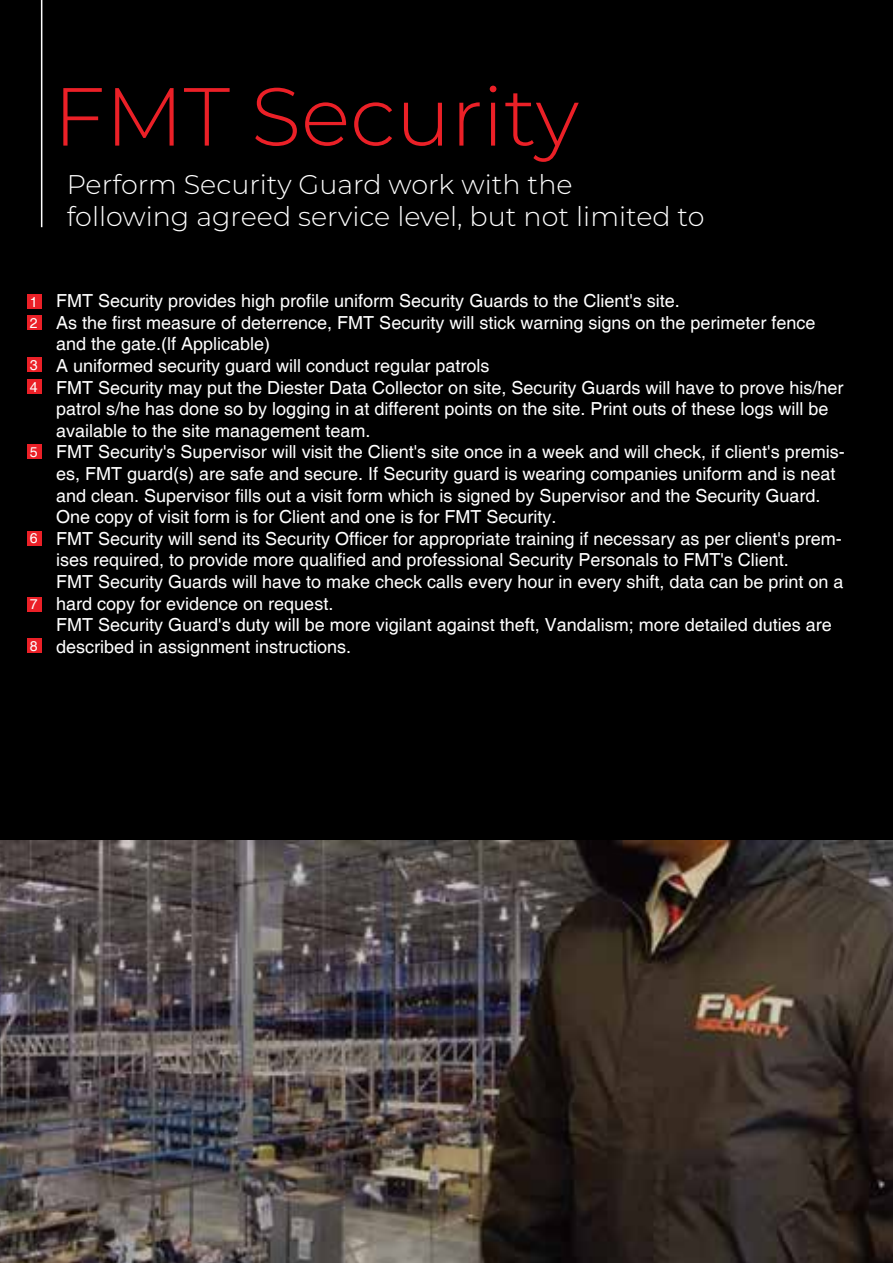
<style>
.page{position:relative;width:893px;height:1263px;background:#000}
.page>*{position:absolute;margin:0;border:0;box-sizing:border-box;transform-origin:0 0}
.t1{font:300 82.2px "Montserrat";color:#eb2027}
.t2{font:300 27px/32.4px "Montserrat";color:#fff}
.t3{font:18px/21.6px "Helvetica";color:#fff}
.t4{font:14.1px/21px "Helvetica";color:#fdfefe}
</style>
<div class="page">
<div style="left:27px;top:294px;width:15px;height:15px;background:#eb2027"></div>
<div style="left:27px;top:315px;width:15px;height:15px;background:#eb2027"></div>
<div style="left:27px;top:357px;width:15px;height:15px;background:#eb2027"></div>
<div style="left:27px;top:379px;width:15px;height:15px;background:#eb2027"></div>
<div style="left:27px;top:444px;width:15px;height:15px;background:#eb2027"></div>
<div style="left:27px;top:531px;width:15px;height:15px;background:#eb2027"></div>
<div style="left:27px;top:597px;width:15px;height:14px;background:#eb2027"></div>
<div style="left:27px;top:638px;width:15px;height:15px;background:#eb2027"></div>
<hr style="left:41px;top:0;width:1px;height:227px;background:#fff">
<img style="left:0;top:841px;width:893px;height:422px">
<h1 class="t1" style="left:53px;top:61px;width:527px">FMT Security</h1>
<h2 class="t2" style="left:67px;top:167px;width:639px">Perform Security Guard work with the<br>following agreed service level, but not limited to</h2>
<p class="t4" style="left:30px;top:292px;width:9px">1<br>2</p>
<p class="t4" style="left:30px;top:355px;width:9px;line-height:21.8px">3<br>4</p>
<p class="t4" style="left:30px;top:442px;width:9px">5</p>
<p class="t4" style="left:30px;top:528px;width:9px">6</p>
<p class="t4" style="left:30px;top:594px;width:9px">7</p>
<p class="t4" style="left:30px;top:636px;width:9px">8</p>
<p class="t3" style="left:56px;top:291px;width:790px">FMT Security provides high profile uniform Security Guards to the Client's site.<br>As the first measure of deterrence, FMT Security will stick warning signs on the perimeter fence and the gate.(lf Applicable)<br>A uniformed security guard will conduct regular patrols<br>FMT Security may put the Diester Data Collector on site, Security Guards will have to prove his/her patrol s/he has done so by logging in at different points on the site. Print outs of these logs will be available to the site management team.<br>FMT Security's Supervisor will visit the Client's site once in a week and will check, if client's premis&shy;es, FMT guard(s) are safe and secure. If Security guard is wearing companies uniform and is neat and clean. Supervisor fills out a visit form which is signed by Supervisor and the Security Guard.<br>One copy of visit form is for Client and one is for FMT Security.<br>FMT Security will send its Security Officer for appropriate training if necessary as per client's prem&shy;ises required, to provide more qualified and professional Security Personals to FMT's Client.<br>FMT Security Guards will have to make check calls every hour in every shift, data can be print on a hard copy for evidence on request.<br>FMT Security Guard's duty will be more vigilant against theft, Vandalism; more detailed duties are described in assignment instructions.</p>
</div>
